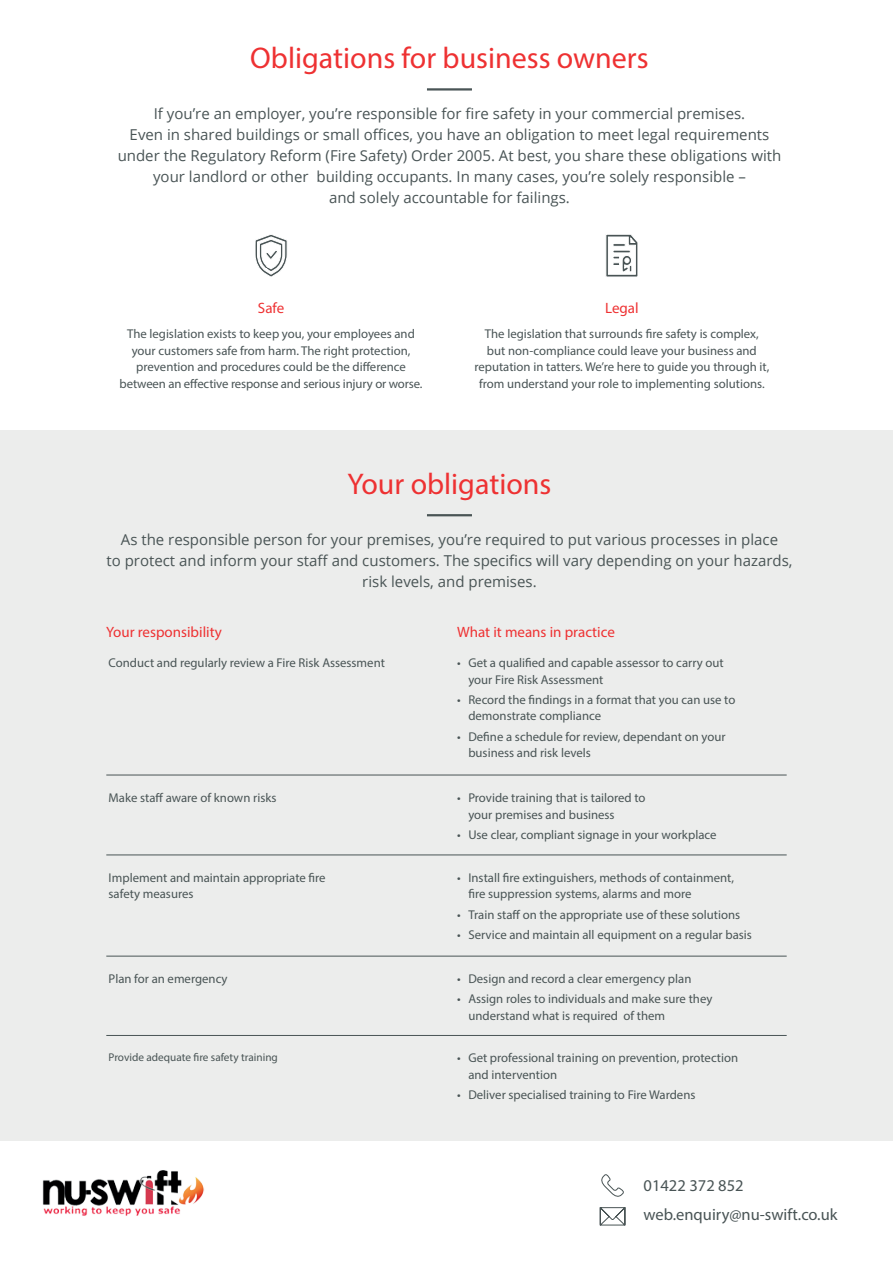
<style>
.page{position:relative;width:893px;height:1263px;background:#fff}
.page>*{position:absolute;margin:0;border:0;box-sizing:border-box;transform-origin:0 0}
.t1{font:30px "Myriad Pro";color:#ee3132}
.t2{font:16.5px/29.5px "Myriad Pro";color:#495455}
.t3{font:15px/21px "Open Sans";color:#495455;text-align:center}
.t4{font:15px "Myriad Pro";color:#ee3132}
.t5{font:12.75px/16.5px "Myriad Pro";color:#495455}
.t6{font:11.25px "Myriad Pro";color:#495455}
</style>
<div class="page">
<div style="left:0;top:430px;width:893px;height:710px;background:#ecedec"></div>
<hr style="left:427px;top:514px;width:45px;height:2px;background:#495455">
<hr style="left:427px;top:88px;width:45px;height:3px;background:#495455">
<hr style="left:106px;top:775px;width:681px;height:1px;background:#495455">
<hr style="left:106px;top:855px;width:681px;height:1px;background:#495455">
<hr style="left:106px;top:956px;width:681px;height:1px;background:#495455">
<hr style="left:106px;top:1035px;width:681px;height:1px;background:#495455">
<svg style="left:255px;top:235px;width:32px;height:42px"></svg>
<svg style="left:606px;top:234px;width:32px;height:43px"></svg>
<img style="left:42px;top:1170px;width:162px;height:46px">
<svg style="left:601px;top:1174px;width:23px;height:23px"></svg>
<svg style="left:599px;top:1207px;width:27px;height:18px"></svg>
<h1 class="t1" style="left:250px;top:40px;width:400px">Obligations for business owners</h1>
<p class="t3" style="left:118px;top:103px;width:665px">If you’re an employer, you’re responsible for fire safety in your commercial premises.<br>Even in shared buildings or small offices, you have an obligation to meet legal requirements under the Regulatory Reform (Fire Safety) Order 2005. At best, you share these obligations with your landlord or other building occupants. In many cases, you’re solely responsible –<br>and solely accountable for failings.</p>
<p class="t4" style="left:258px;top:299px;width:28px">Safe</p>
<p class="t5" style="left:120px;top:325px;width:304px;text-align:center">The legislation exists to keep you, your employees and your customers safe from harm. The right protection, prevention and procedures could be the difference between an effective response and serious injury or worse.</p>
<p class="t4" style="left:605px;top:299px;width:35px">Legal</p>
<p class="t5" style="left:474px;top:325px;width:297px;text-align:center">The legislation that surrounds fire safety is complex, but non-compliance could leave your business and reputation in tatters. We’re here to guide you through it, from understand your role to implementing solutions.</p>
<h1 class="t1" style="left:348px;top:466px;width:205px">Your obligations</h1>
<p class="t3" style="left:106px;top:529px;width:687px">As the responsible person for your premises, you’re required to put various processes in place<br>to protect and inform your staff and customers. The specifics will vary depending on your hazards, risk levels, and premises.</p>
<p class="t4" style="left:106px;top:622px;width:117px">Your responsibility</p>
<p class="t4" style="left:457px;top:622px;width:159px">What it means in practice</p>
<p class="t5" style="left:468px;top:654px;width:257px;text-indent:-11px">• Get a qualified and capable assessor to carry out your Fire Risk Assessment</p>
<p class="t5" style="left:468px;top:691px;width:269px;text-indent:-11px">• Record the findings in a format that you can use to demonstrate compliance</p>
<p class="t5" style="left:468px;top:728px;width:259px;text-indent:-11px">• Define a schedule for review, dependant on your business and risk levels</p>
<p class="t5" style="left:468px;top:789px;width:179px;text-indent:-11px">• Provide training that is tailored to your premises and business</p>
<p class="t5" style="left:457px;top:826px;width:261px">• Use clear, compliant signage in your workplace</p>
<p class="t5" style="left:468px;top:869px;width:267px;text-indent:-11px">• Install fire extinguishers, methods of containment, fire suppression systems, alarms and more</p>
<p class="t5" style="left:457px;top:906px;width:285px">• Train staff on the appropriate use of these solutions</p>
<p class="t5" style="left:457px;top:926px;width:296px">• Service and maintain all equipment on a regular basis</p>
<p class="t5" style="left:457px;top:970px;width:236px">• Design and record a clear emergency plan</p>
<p class="t5" style="left:468px;top:991px;width:246px;text-indent:-11px">• Assign roles to individuals and make sure they understand what is required of them</p>
<p class="t5" style="left:468px;top:1050px;width:271px;text-indent:-11px">• Get professional training on prevention, protection and intervention</p>
<p class="t5" style="left:457px;top:1086px;width:240px">• Deliver specialised training to Fire Wardens</p>
<p class="t5" style="left:109px;top:654px;width:278px">Conduct and regularly review a Fire Risk Assessment</p>
<p class="t5" style="left:109px;top:789px;width:169px">Make staff aware of known risks</p>
<p class="t5" style="left:109px;top:869px;width:219px">Implement and maintain appropriate fire safety measures</p>
<p class="t5" style="left:109px;top:970px;width:121px">Plan for an emergency</p>
<p class="t6" style="left:109px;top:1050px;width:171px">Provide adequate fire safety training</p>
<p class="t2" style="left:644px;top:1170px;width:195px">01422 372 852 web.enquiry@nu-swift.co.uk</p>
</div>
